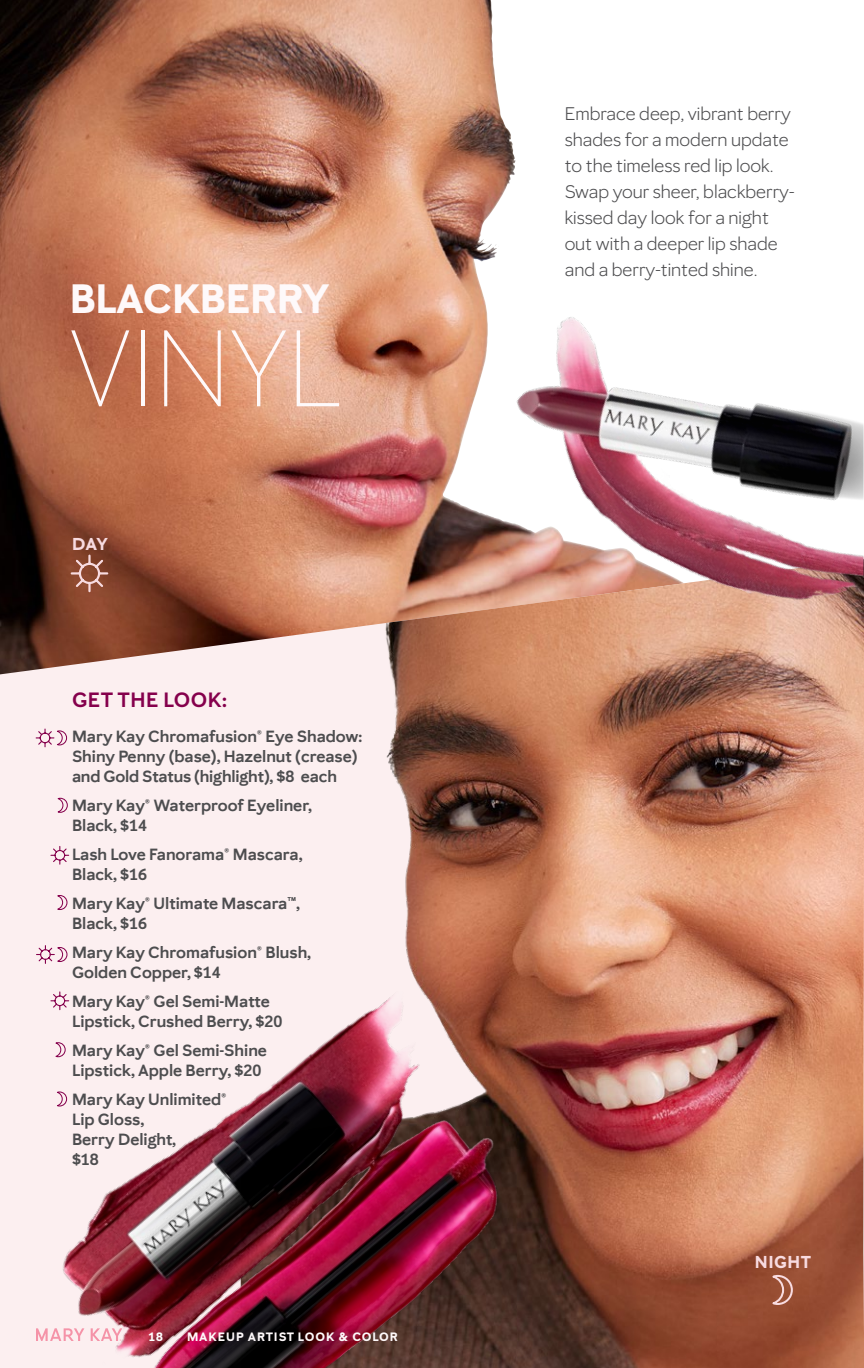
<style>
.page{position:relative;width:864px;height:1368px;background:#fff}
.page>*{position:absolute;margin:0;border:0;box-sizing:border-box;transform-origin:0 0}
.t1{font:300 107px "Mary Kay Sans";color:#fef9fa}
.t2{font:700 40.4px "Mary Kay Sans";letter-spacing:-.01em;color:#fef9fa}
.Secondary_-_body_copy{font:600 20.4px "Mary Kay Sans";letter-spacing:.025em;color:#85004c}
.Primary_-_body_copy{font:18px/26px "Mary Kay Sans";color:#4d4d4f}
.t3{font:700 17px "Mary Kay Sans";letter-spacing:.03em;color:#f8dbe0}
.MUA_Get_the_Look_Products{font:600 16px/20px "Mary Kay Sans";color:#4d4d4f}
.MASTER_Spread_Footer{font:700 12px "Mary Kay Sans";letter-spacing:.08em;color:#fef9fa}
.MASTER_Spread_Footer-2{font:700 12px "Mary Kay Sans";color:#fff}
</style>
<div class="page">
<img style="left:0;top:0;width:516px;height:559px">
<svg style="left:0;top:559px;width:241px;height:809px;fill:#fceff0"></svg>
<img style="left:241px;top:559px;width:623px;height:809px">
<img style="left:486px;top:289px;width:378px;height:354px">
<img style="left:43px;top:982px;width:468px;height:386px">
<svg style="left:70px;top:553px;width:39px;height:40px;background:#9b5f4b"></svg>
<svg style="left:767px;top:1274px;width:27px;height:32px"></svg>
<svg style="left:36px;top:1328px;width:48px;height:13px"></svg>
<svg style="left:91px;top:1328px;width:31px;height:13px"></svg>
<svg style="left:35px;top:728px;width:33px;height:20px"></svg>
<svg style="left:55px;top:797px;width:13px;height:16px"></svg>
<svg style="left:50px;top:845px;width:20px;height:20px"></svg>
<svg style="left:55px;top:894px;width:13px;height:17px"></svg>
<svg style="left:35px;top:945px;width:33px;height:20px"></svg>
<svg style="left:50px;top:991px;width:20px;height:20px"></svg>
<svg style="left:53px;top:1042px;width:13px;height:16px"></svg>
<svg style="left:54px;top:1091px;width:14px;height:16px"></svg>
<p class="t2" style="left:70px;top:274px;width:261px">BLACKBERRY</p>
<p class="t1" style="left:69px;top:304px;width:275px">VINYL</p>
<p class="t3" style="left:72px;top:534px;width:37px">DAY</p>
<p class="Secondary_-_body_copy" style="left:72px;top:688px;width:157px">GET THE LOOK:</p>
<p class="MUA_Get_the_Look_Products" style="left:72px;top:726px;width:292px">Mary Kay Chromafusion® Eye Shadow:<br>Shiny Penny (base), Hazelnut (crease) and Gold Status (highlight), $8 each</p>
<p class="MUA_Get_the_Look_Products" style="left:72px;top:795px;width:241px">Mary Kay® Waterproof Eyeliner,<br>Black, $14</p>
<p class="MUA_Get_the_Look_Products" style="left:72px;top:844px;width:232px">Lash Love Fanorama® Mascara,<br>Black, $16</p>
<p class="MUA_Get_the_Look_Products" style="left:72px;top:893px;width:229px">Mary Kay® Ultimate Mascara™,<br>Black, $16</p>
<p class="MUA_Get_the_Look_Products" style="left:72px;top:942px;width:241px">Mary Kay Chromafusion® Blush,<br>Golden Copper, $14</p>
<p class="MUA_Get_the_Look_Products" style="left:72px;top:991px;width:212px">Mary Kay® Gel Semi-Matte<br>Lipstick, Crushed Berry, $20</p>
<p class="MUA_Get_the_Look_Products" style="left:72px;top:1040px;width:197px">Mary Kay® Gel Semi-Shine<br>Lipstick, Apple Berry, $20</p>
<p class="MUA_Get_the_Look_Products" style="left:72px;top:1089px;width:156px">Mary Kay Unlimited®<br>Lip Gloss,<br>Berry Delight,<br>$18</p>
<p class="MASTER_Spread_Footer-2" style="left:149px;top:1329px;width:16px">18</p>
<p class="MASTER_Spread_Footer" style="left:187px;top:1329px;width:213px">MAKEUP ARTIST LOOK &amp; COLOR</p>
<p class="Primary_-_body_copy" style="left:565px;top:100px;width:231px">Embrace deep, vibrant berry shades for a modern update to the timeless red lip look.<br>Swap your sheer, blackberry&shy;kissed day look for a night out with a deeper lip shade and a berry-tinted shine.</p>
<p class="t3" style="left:755px;top:1252px;width:58px">NIGHT</p>
</div>
